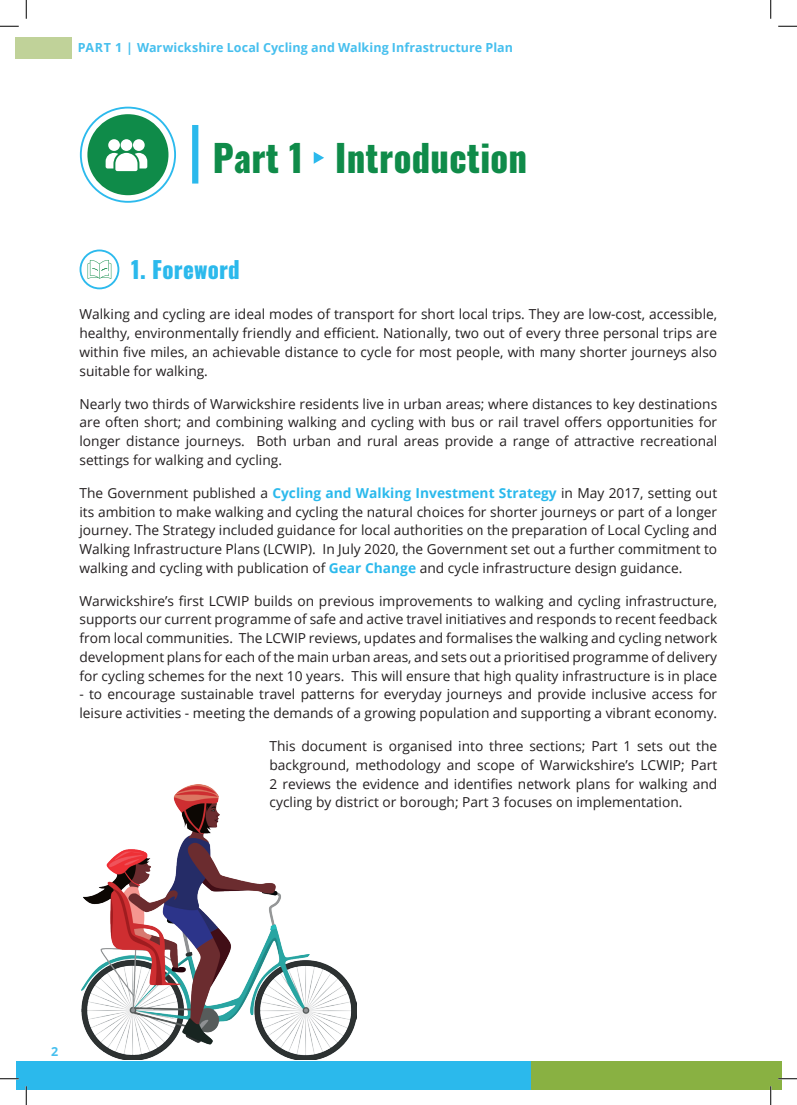
<style>
.page{position:relative;width:797px;height:1105px;background:#fff}
.page>*{position:absolute;margin:0;border:0;box-sizing:border-box;transform-origin:0 0}
.Heading{font:800 37.12px "Oswald";letter-spacing:.01em;color:#0f8b49;scale:.95 1}
.Heading_circle{font:800 23.38px "Oswald";letter-spacing:.01em;color:#2bb9ec;scale:.95 1}
.t1{font:13.75px/18.8px "Open Sans";color:#231f20;text-align:justify}
.t2{font:700 12.5px "Open Sans";letter-spacing:.005em;color:#46bfee}
.s1{font-weight:700;color:#2bb9ec}
</style>
<div class="page">
<div style="left:16px;top:1061px;width:515px;height:28px;background:#2bb9ec"></div>
<div style="left:531px;top:1061px;width:250px;height:28px;background:#89b142"></div>
<div style="left:16px;top:37px;width:56px;height:21px;background:#c0d299"></div>
<div style="left:192px;top:125px;width:6px;height:59px;background:#2bb9ec"></div>
<svg style="left:314px;top:152px;width:10px;height:12px"></svg>
<div style="left:80px;top:107px;width:96px;height:96px;border:2px solid #2cbaed;border-radius:50%"></div>
<div style="left:87px;top:114px;width:81px;height:81px;background:#0f8b49;border-radius:50%"></div>
<div style="left:121px;top:139px;width:11px;height:12px;background:#fff;border-radius:50%"></div>
<div style="left:133px;top:139px;width:12px;height:12px;background:#fff;border-radius:50%"></div>
<svg style="left:106px;top:153px;width:41px;height:18px"></svg>
<div style="left:108px;top:139px;width:12px;height:12px;background:#fff;border-radius:50%"></div>
<svg style="left:88px;top:260px;width:23px;height:19px"></svg>
<div style="left:80px;top:250px;width:39px;height:39px;border:2px solid #2cbaed;border-radius:50%"></div>
<img style="left:82px;top:784px;width:274px;height:275px">
<svg style="left:0;top:25px;width:19px;height:2px"></svg>
<svg style="left:778px;top:25px;width:19px;height:2px"></svg>
<svg style="left:0;top:1078px;width:19px;height:1px"></svg>
<svg style="left:778px;top:1078px;width:19px;height:1px"></svg>
<svg style="left:25px;top:0;width:2px;height:19px"></svg>
<svg style="left:25px;top:1086px;width:2px;height:19px"></svg>
<svg style="left:770px;top:0;width:1px;height:19px"></svg>
<svg style="left:770px;top:1086px;width:1px;height:19px"></svg>
<p class="t2" style="left:78px;top:39px;width:437px">PART 1 | Warwickshire Local Cycling and Walking Infrastructure Plan</p>
<p class="Heading" style="left:213px;top:138px;width:332px">Part 1 Introduction</p>
<p class="Heading_circle" style="left:131px;top:257px;width:116px">1. Foreword</p>
<p class="t1" style="left:79px;top:305px;width:639px">Walking and cycling are ideal modes of transport for short local trips. They are low-cost, accessible, healthy, environmentally friendly and efficient. Nationally, two out of every three personal trips are within five miles, an achievable distance to cycle for most people, with many shorter journeys also suitable for walking.</p>
<p class="t1" style="left:79px;top:394px;width:639px">Nearly two thirds of Warwickshire residents live in urban areas; where distances to key destinations are often short; and combining walking and cycling with bus or rail travel offers opportunities for longer distance journeys. Both urban and rural areas provide a range of attractive recreational settings for walking and cycling.</p>
<p class="t1" style="left:79px;top:483px;width:639px">The Government published a <span class="s1">Cycling and Walking Investment Strategy</span> in May 2017, setting out its ambition to make walking and cycling the natural choices for shorter journeys or part of a longer journey. The Strategy included guidance for local authorities on the preparation of Local Cycling and Walking Infrastructure Plans (LCWIP). In July 2020, the Government set out a further commitment to walking and cycling with publication of <span class="s1">Gear Change</span> and cycle infrastructure design guidance.</p>
<p class="t1" style="left:79px;top:591px;width:639px">Warwickshire’s first LCWIP builds on previous improvements to walking and cycling infrastructure, supports our current programme of safe and active travel initiatives and responds to recent feedback from local communities. The LCWIP reviews, updates and formalises the walking and cycling network development plans for each of the main urban areas, and sets out a prioritised programme of delivery for cycling schemes for the next 10 years. This will ensure that high quality infrastructure is in place</p>
<p class="t1" style="left:79px;top:685px;width:639px">- to encourage sustainable travel patterns for everyday journeys and provide inclusive access for leisure activities - meeting the demands of a growing population and supporting a vibrant economy.</p>
<p class="t1" style="left:269px;top:736px;width:449px">This document is organised into three sections; Part 1 sets out the background, methodology and scope of Warwickshire’s LCWIP; Part 2 reviews the evidence and identifies network plans for walking and cycling by district or borough; Part 3 focuses on implementation.</p>
<p class="t2" style="left:51px;top:1043px;width:9px">2</p>
</div>
